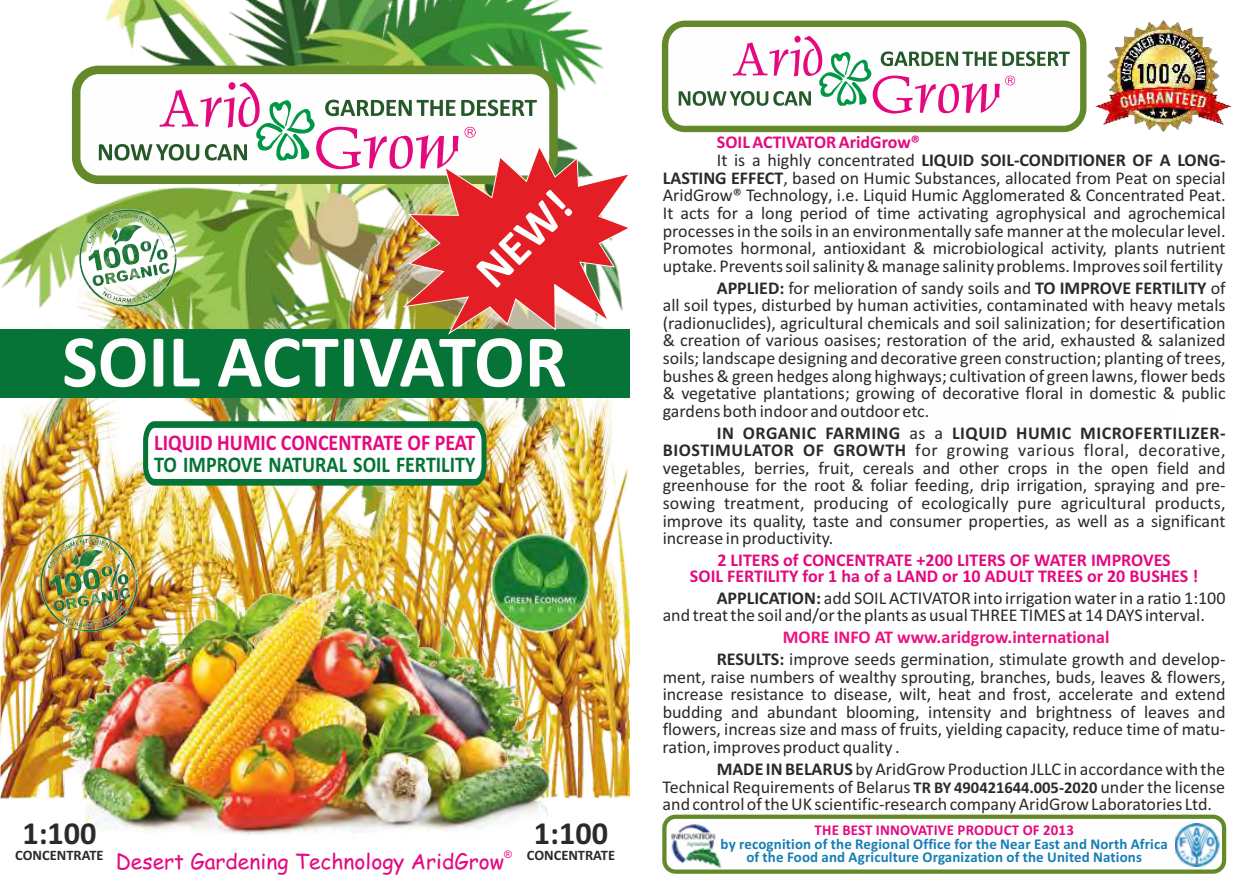
<style>
.page{position:relative;width:1259px;height:893px;background:#fff}
.page>*{position:absolute;margin:0;border:0;box-sizing:border-box;transform-origin:0 0}
.t1{font:700 75px "Calibri";color:#fefefe}
.t2{font:700 48px "Calibri";color:#fefefe}
.t3{font:700 32.25px "Calibri";color:#2b2a29}
.t4{font:700 22.5px "Calibri";color:#057436;scale:.89 1}
.t5{font:700 22.5px "Calibri";color:#e5097f;scale:.89 1}
.t6{font:21px "Comic Sans MS";color:#e5097f}
.t7{font:18px/17.5px "Calibri";color:#2b2a29;text-align:justify}
.t8{font:700 18px/15.5px "Calibri";color:#e5097f;text-align:center}
.t9{font:700 18px "Calibri";color:#2b2a29}
.t10{font:700 18px "Calibri";color:#e60080}
.t11{font:700 15px/13.8px "Calibri";letter-spacing:.01em;color:#177eb4;text-align:center}
.t12{font:700 15px "Calibri";letter-spacing:.01em;color:#e5097f}
.t13{font:700 14.55px "Calibri";color:#2b2a29}
.t14{font:10.5px "Arial";color:#e5097f}
.s1{font-weight:400}
.s2{font-weight:700}
.s3{font-weight:700;color:#e60080}
.s4{font-weight:700;color:#eb1280}
.s5{font-weight:700;font-size:16.5px}
</style>
<div class="page">
<img style="left:0;top:0;width:604px;height:564px">
<img style="left:1px;top:157px;width:628px;height:643px">
<img style="left:44px;top:551px;width:532px;height:284px">
<div style="left:72px;top:66px;width:486px;height:118px;background:#fefefe;border:9px solid #63892b;border-radius:22px"></div>
<div style="left:0;top:330px;width:629px;height:68px;background:#057436"></div>
<img style="left:99px;top:82px;width:530px;height:253px">
<img style="left:488px;top:531px;width:103px;height:101px">
<img style="left:77px;top:206px;width:103px;height:103px">
<svg style="left:141px;top:418px;width:347px;height:71px"></svg>
<img style="left:37px;top:531px;width:103px;height:103px">
<div style="left:662px;top:21px;width:424px;height:111px;background:#fefefe;border:6px solid #63892b;border-radius:21px"></div>
<svg style="left:678px;top:36px;width:391px;height:78px"></svg>
<img style="left:1095px;top:19px;width:137px;height:113px">
<div style="left:662px;top:815px;width:564px;height:59px;background:#fefefe;border:4px solid #63892b;border-radius:11px"></div>
<img style="left:668px;top:824px;width:54px;height:45px">
<h2 class="t2" style="left:469px;top:265px;width:116px;rotate:-45deg">NEW!</h2>
<h1 class="t1" style="left:62px;top:330px;width:506px">SOIL ACTIVATOR</h1>
<p class="t5" style="left:154px;top:433px;width:362px">LIQUID HUMIC CONCENTRATE OF PEAT</p>
<p class="t4" style="left:154px;top:455px;width:362px">TO IMPROVE NATURAL SOIL FERTILITY</p>
<h3 class="t3" style="left:22px;top:819px;width:76px">1:100</h3>
<p class="t13" style="left:15px;top:849px;width:90px">CONCENTRATE</p>
<p class="t14" style="left:504px;top:850px;width:9px">®</p>
<p class="t6" style="left:116px;top:852px;width:390px">Desert Gardening Technology AridGrow</p>
<h3 class="t3" style="left:534px;top:819px;width:76px">1:100</h3>
<p class="t13" style="left:527px;top:849px;width:90px">CONCENTRATE</p>
<p class="t8" style="left:717px;top:135px;width:205px">SOIL ACTIVATOR AridGrow®</p>
<p class="t9" style="left:717px;top:153px;width:510px"><span class="s1">It is a highly concentrated</span> LIQUID SOIL-CONDITIONER OF A LONG-</p>
<p class="t7" style="left:663px;top:171px;width:564px"><span class="s2">LASTING EFFECT</span>, based on Humic Substances, allocated from Peat on special</p>
<p class="t7" style="left:663px;top:188px;width:564px">AridGrow® Technology, i.e. Liquid Humic Agglomerated &amp; Concentrated Peat.</p>
<p class="t7" style="left:663px;top:206px;width:564px">It acts for a long period of time activating agrophysical and agrochemical</p>
<p class="t7" style="left:663px;top:223px;width:564px">processes in the soils in an environmentally safe manner at the molecular level.</p>
<p class="t7" style="left:663px;top:241px;width:564px">Promotes hormonal, antioxidant &amp; microbiological activity, plants nutrient</p>
<p class="t7" style="left:663px;top:258px;width:562px">uptake. Prevents soil salinity &amp; manage salinity problems. Improves soil fertility</p>
<p class="t7" style="left:663px;top:280px;width:564px;text-indent:54px"><span class="s2">APPLIED:</span> for melioration of sandy soils and <span class="s2">TO IMPROVE FERTILITY</span> of all soil types, disturbed by human activities, contaminated with heavy metals (radionuclides), agricultural chemicals and soil salinization; for desertification &amp; creation of various oasises; restoration of the arid, exhausted &amp; salanized soils; landscape designing and decorative green construction; planting of trees, bushes &amp; green hedges along highways; cultivation of green lawns, flower beds &amp; vegetative plantations; growing of decorative floral in domestic &amp; public gardens both indoor and outdoor etc.</p>
<p class="t7" style="left:662px;top:425px;width:564px;text-indent:54px"><span class="s2">IN ORGANIC FARMING</span> as a <span class="s2">LIQUID HUMIC MICROFERTILIZER-BIOSTIMULATOR OF GROWTH</span> for growing various floral, decorative, vegetables, berries, fruit, cereals and other crops in the open field and greenhouse for the root &amp; foliar feeding, drip irrigation, spraying and pre&shy;sowing treatment, producing of ecologically pure agricultural products, improve its quality, taste and consumer properties, as well as a significant increase in productivity.</p>
<p class="t8" style="left:690px;top:554px;width:510px">2 LITERS of CONCENTRATE +200 LITERS OF WATER IMPROVES<br>SOIL FERTILITY for 1 ha of a LAND or 0 ADULT TREES or 0 BUSHES !</p>
<p class="t7" style="left:716px;top:566px;width:510px;line-height:21.9px;text-indent:390px"><span class="s3">2<br></span><span class="s2">APPLICATION:</span> add SOIL ACTIVATOR into irrigation water in a ratio 1:100</p>
<p class="t7" style="left:662px;top:608px;width:544px">and treat the soil and/or the plants as usual THREE TIMES at 14 DAYS interval.</p>
<p class="t7" style="left:716px;top:628px;width:510px;line-height:21.9px;text-indent:66px"><span class="s4">MORE INFO AT www.aridgrow.international<br></span><span class="s2">RESULTS:</span> improve seeds germination, stimulate growth and develop-</p>
<p class="t7" style="left:662px;top:669px;width:564px">ment, raise numbers of wealthy sprouting, branches, buds, leaves &amp; flowers, increase resistance to disease, wilt, heat and frost, accelerate and extend budding and abundant blooming, intensity and brightness of leaves and flowers, increas size and mass of fruits, yielding capacity, reduce time of matu&shy;ration, improves product quality .</p>
<p class="t7" style="left:662px;top:762px;width:564px;text-indent:54px"><span class="s2">MADE IN BELARUS</span> by AridGrow Production JLLC in accordance with the Technical Requirements of Belarus <span class="s5">ТR BY 490421644.005-2020</span> under the license and control of the UK scientific-research company AridGrow Laboratories Ltd.</p>
<p class="t12" style="left:814px;top:824px;width:261px">THE BEST INNOVATIVE PRODUCT OF 2013</p>
<p class="t11" style="left:720px;top:838px;width:448px">by recognition of the Regional Office for the Near East and North Africa of the Food and Agriculture Organization of the United Nations</p>
<p class="t10" style="left:962px;top:568px;width:11px">1</p>
</div>
